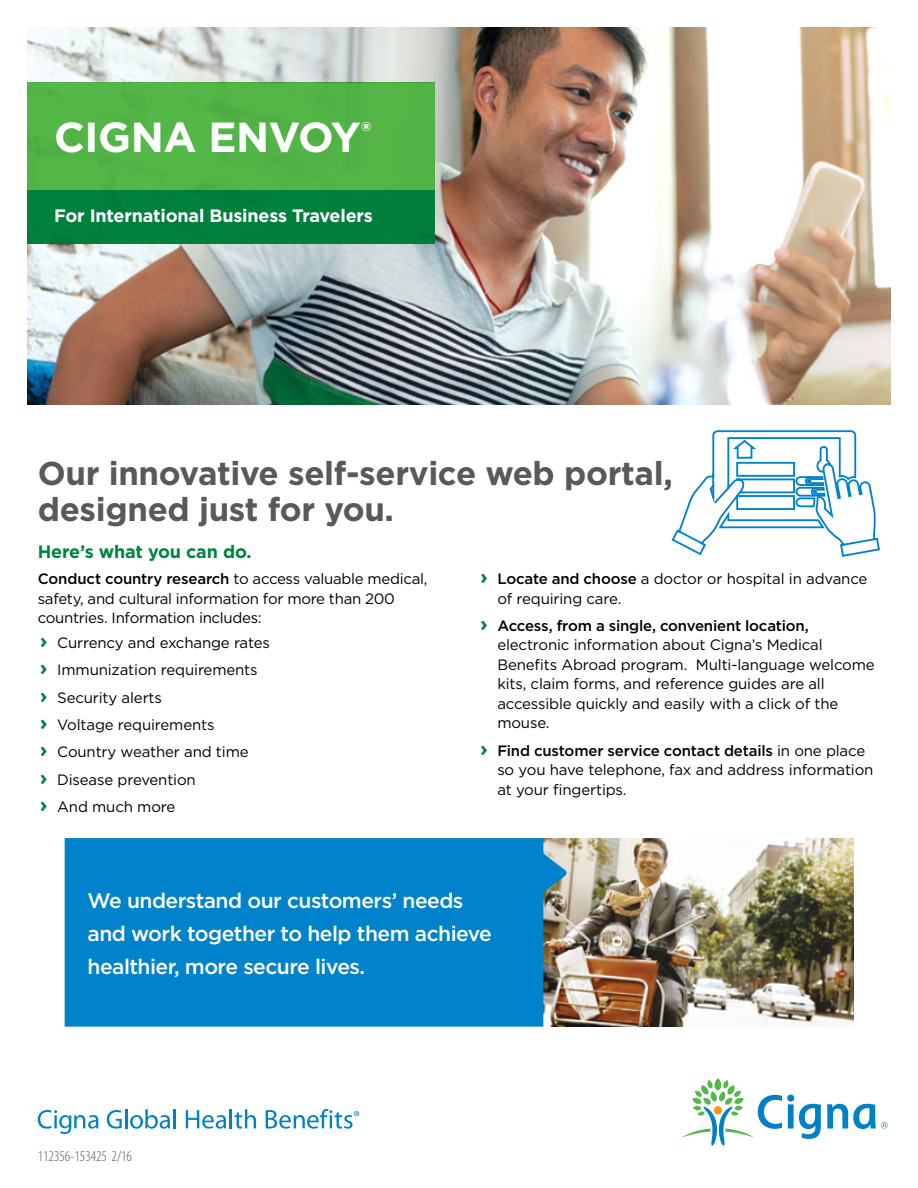
<style>
.page{position:relative;width:918px;height:1188px;background:#fff}
.page>*{position:absolute;margin:0;border:0;box-sizing:border-box;transform-origin:0 0}
.t1{font:700 42px "Gotham";letter-spacing:-.01em;color:#fff}
.t2{font:700 33px/36px "Gotham";letter-spacing:-.01em;color:#58595b}
.t3{font:500 21px/33px "Gotham";letter-spacing:-.025em;color:#fff}
.t4{font:700 18px "Gotham";letter-spacing:-.01em;color:#fff}
.t5{font:700 18px "Gotham";letter-spacing:-.01em;color:#00833e}
.t6{font:15px/19.5px "Gotham";letter-spacing:-.01em;color:#000}
.t7{font:300 condensed 15px "Myriad Pro";color:#58595b}
.s1{font-weight:500}
.s2{font-weight:700;font-size:21px;color:#00833e}
</style>
<div class="page">
<svg style="left:38px;top:1110px;width:61px;height:24px"></svg>
<svg style="left:107px;top:1110px;width:15px;height:19px"></svg>
<hr style="left:125px;top:1109px;width:3px;height:19px;background:#0081c6">
<svg style="left:130px;top:1109px;width:46px;height:20px"></svg>
<svg style="left:186px;top:1109px;width:70px;height:20px"></svg>
<svg style="left:266px;top:1109px;width:93px;height:20px"></svg>
<svg style="left:682px;top:1078px;width:206px;height:68px"></svg>
<img style="left:27px;top:27px;width:864px;height:378px">
<div style="left:27px;top:83px;width:407px;height:107px;background:#54b948"></div>
<div style="left:27px;top:190px;width:407px;height:53px;background:#00833e"></div>
<img style="left:567px;top:838px;width:286px;height:189px">
<div style="left:65px;top:838px;width:502px;height:189px;background:#0083ca"></div>
<svg style="left:671px;top:430px;width:209px;height:127px"></svg>
<h1 class="t1" style="left:54px;top:109px;width:319px">CIGNA ENVOY<sup>®</sup></h1>
<p class="t4" style="left:54px;top:204px;width:320px">For International Business Travelers</p>
<h2 class="t2" style="left:38px;top:456px;width:636px">Our innovative self-service web portal, designed just for you.</h2>
<p class="t5" style="left:38px;top:539px;width:215px">Here’s what you can do.</p>
<p class="t6" style="left:38px;top:569px;width:391px"><span class="s1">Conduct country research</span> to access valuable medical, safety, and cultural information for more than 200 countries. Information includes:</p>
<p class="t6" style="left:40px;top:629px;width:231px;line-height:27.3px"><span class="s2">›</span> Currency and exchange rates <span class="s2">›</span> Immunization requirements<br><span class="s2">›</span> Security alerts<br><span class="s2">›</span> Voltage requirements<br><span class="s2">›</span> Country weather and time<br><span class="s2">›</span> Disease prevention<br><span class="s2">›</span> And much more</p>
<p class="t6" style="left:497px;top:569px;width:372px;text-indent:-17px"><span class="s2">›</span> <span class="s1">Locate and choose</span> a doctor or hospital in advance of requiring care.</p>
<p class="t6" style="left:497px;top:615px;width:379px;text-indent:-17px"><span class="s2">›</span> <span class="s1">Access, from a single, convenient location, </span>electronic information about Cigna’s Medical Benefits Abroad program. Multi-language welcome kits, claim forms, and reference guides are all accessible quickly and easily with a click of the mouse.</p>
<p class="t6" style="left:497px;top:740px;width:378px;text-indent:-17px"><span class="s2">›</span> <span class="s1">Find customer service contact details</span> in one place so you have telephone, fax and address information at your fingertips.</p>
<h3 class="t3" style="left:88px;top:884px;width:406px">We understand our customers’ needs and work together to help them achieve healthier, more secure lives.</h3>
<p class="t7" style="left:38px;top:1148px;width:96px">112356-153425 2/16</p>
</div>
